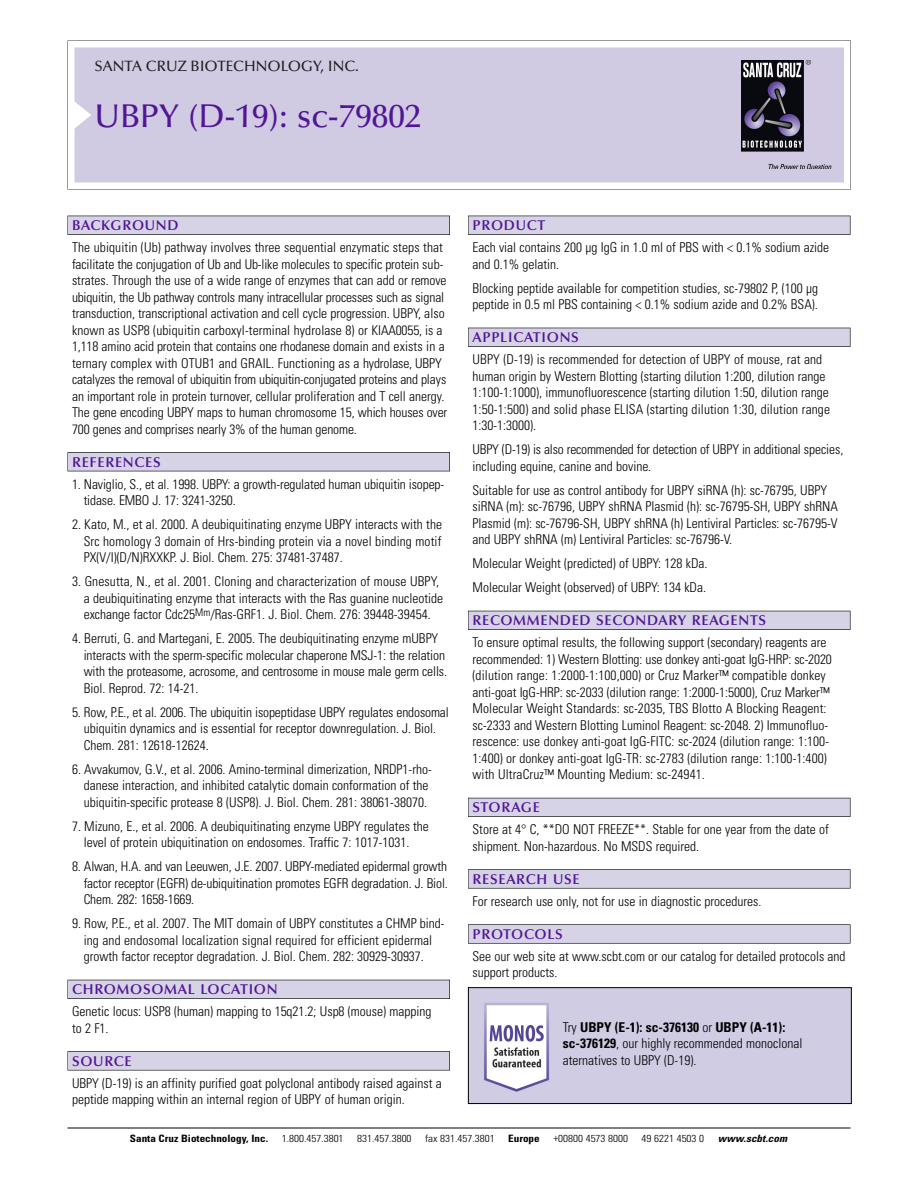
<style>
.page{position:relative;width:918px;height:1188px;background:#fff}
.page>*{position:absolute;margin:0;border:0;box-sizing:border-box;transform-origin:0 0}
.t1{font:500 33px "Optima";color:#511695}
.t2{font:500 15px "Optima";color:#231f20}
.t3{font:600 14.25px "Optima";letter-spacing:.05em;color:#511695}
.t4{font:300 condensed 13.5px/16.5px "Univers";color:#000}
.t5{font:300 condensed 10.2px "Univers";color:#000;scale:1.1 1}
.t6{font:700 condensed 10.2px "Univers";color:#000;scale:1.1 1}
.t7{font:italic 700 condensed 10.2px "Univers";letter-spacing:.005em;color:#000;scale:1.1 1}
.s1{font-weight:700}
</style>
<div class="page">
<svg style="left:68px;top:40px;width:783px;height:149px"></svg>
<div style="left:74px;top:47px;width:770px;height:135px;background:#d1cae3"></div>
<img style="left:741px;top:60px;width:90px;height:108px">
<div style="left:68px;top:216px;width:382px;height:19px;background:#525155"></div>
<div style="left:68px;top:216px;width:381px;height:18px;background:#d7d3e7"></div>
<div style="left:68px;top:452px;width:382px;height:19px;background:#525155"></div>
<div style="left:68px;top:453px;width:381px;height:18px;background:#d7d3e7"></div>
<div style="left:68px;top:980px;width:382px;height:19px;background:#525158"></div>
<div style="left:68px;top:980px;width:381px;height:18px;background:#d7d3e7"></div>
<div style="left:68px;top:1051px;width:382px;height:19px;background:#575759"></div>
<div style="left:68px;top:1052px;width:381px;height:18px;background:#d7d3e7"></div>
<div style="left:468px;top:216px;width:382px;height:19px;background:#525155"></div>
<div style="left:468px;top:216px;width:382px;height:18px;background:#d7d3e7"></div>
<div style="left:468px;top:328px;width:382px;height:19px;background:#515055"></div>
<div style="left:468px;top:328px;width:382px;height:18px;background:#d7d3e7"></div>
<div style="left:468px;top:611px;width:382px;height:19px;background:#525158"></div>
<div style="left:468px;top:611px;width:382px;height:18px;background:#d7d3e7"></div>
<div style="left:468px;top:798px;width:382px;height:19px;background:#54535a"></div>
<div style="left:468px;top:798px;width:382px;height:18px;background:#d7d3e7"></div>
<svg style="left:468px;top:869px;width:382px;height:20px"></svg>
<div style="left:468px;top:870px;width:382px;height:18px;background:#d7d3e7"></div>
<div style="left:468px;top:924px;width:382px;height:20px;background:#666667"></div>
<div style="left:468px;top:925px;width:382px;height:18px;background:#d7d3e7"></div>
<hr style="left:68px;top:1128px;width:782px;height:1px;background:#000">
<img style="left:470px;top:989px;width:380px;height:113px">
<div style="left:468px;top:987px;width:384px;height:117px;border:1px solid #000"></div>
<p class="t2" style="left:94px;top:61px;width:266px">SANTA CRUZ BIOTECHNOLOGY, INC.</p>
<h1 class="t1" style="left:94px;top:103px;width:328px">UBPY (D-19): sc-79802</h1>
<p class="t3" style="left:72px;top:219px;width:108px">BACKGROUND</p>
<p class="t4" style="left:72px;top:240px;width:377px">The ubiquitin (Ub) pathway involves three sequential enzymatic steps that facilitate the conjugation of Ub and Ub-like molecules to specific protein sub&shy;strates. Through the use of a wide range of enzymes that can add or remove ubiquitin, the Ub pathway controls many intracellular processes such as signal transduction, transcriptional activation and cell cycle progression. UBPY, also known as USP8 (ubiquitin carboxyl-terminal hydrolase 8) or KIAA0055, is a 1,118 amino acid protein that contains one rhodanese domain and exists in a ternary complex with OTUB1 and GRAIL. Functioning as a hydrolase, UBPY catalyzes the removal of ubiquitin from ubiquitin-conjugated proteins and plays an important role in protein turnover, cellular proliferation and T cell anergy.<br>The gene encoding UBPY maps to human chromosome 15, which houses over 700 genes and comprises nearly 3% of the human genome.</p>
<p class="t3" style="left:72px;top:456px;width:90px">REFERENCES</p>
<p class="t4" style="left:84px;top:477px;width:362px;text-indent:-12px">1. Naviglio, S., et al. 1998. UBPY: a growth-regulated human ubiquitin isopep&shy;tidase. EMBO J. 17: 3241-3250.</p>
<p class="t4" style="left:84px;top:517px;width:360px;text-align:justify;text-indent:-12px">2. Kato, M., et al. 2000. A deubiquitinating enzyme UBPY interacts with the Src homology 3 domain of Hrs-binding protein via a novel binding motif PX(V/I)(D/N)RXXKP. J. Biol. Chem. 275: 37481-37487.</p>
<p class="t4" style="left:84px;top:574px;width:361px;text-indent:-12px">3. Gnesutta, N., et al. 2001. Cloning and characterization of mouse UBPY, a deubiquitinating enzyme that interacts with the Ras guanine nucleotide exchange factor Cdc25<sup>Mm</sup>/Ras-GRF1. J. Biol. Chem. 276: 39448-39454.</p>
<p class="t4" style="left:84px;top:631px;width:365px;text-indent:-12px">4. Berruti, G. and Martegani, E. 2005. The deubiquitinating enzyme mUBPY interacts with the sperm-specific molecular chaperone MSJ-1: the relation with the proteasome, acrosome, and centrosome in mouse male germ cells.<br>Biol. Reprod. 72: 14-21.</p>
<p class="t4" style="left:84px;top:705px;width:367px;text-indent:-12px">5. Row, P.E., et al. 2006. The ubiquitin isopeptidase UBPY regulates endosomal ubiquitin dynamics and is essential for receptor downregulation. J. Biol.<br>Chem. 281: 12618-12624.</p>
<p class="t4" style="left:84px;top:762px;width:350px;text-indent:-12px">6. Avvakumov, G.V., et al. 2006. Amino-terminal dimerization, NRDP1-rho&shy;danese interaction, and inhibited catalytic domain conformation of the ubiquitin-specific protease 8 (USP8). J. Biol. Chem. 281: 38061-38070.</p>
<p class="t4" style="left:72px;top:819px;width:358px;text-align:center">7. Mizuno, E., et al. 2006. A deubiquitinating enzyme UBPY regulates the level of protein ubiquitination on endosomes. Traffic 7: 1017-1031.</p>
<p class="t4" style="left:84px;top:859px;width:366px;text-align:justify;text-indent:-12px">8. Alwan, H.A. and van Leeuwen, J.E. 2007. UBPY-mediated epidermal growth factor receptor (EGFR) de-ubiquitination promotes EGFR degradation. J. Biol.<br>Chem. 282: 1658-1669.</p>
<p class="t4" style="left:84px;top:916px;width:363px;text-indent:-12px">9. Row, P.E., et al. 2007. The MIT domain of UBPY constitutes a CHMP bind&shy;ing and endosomal localization signal required for efficient epidermal growth factor receptor degradation. J. Biol. Chem. 282: 30929-30937.</p>
<p class="t3" style="left:72px;top:984px;width:207px">CHROMOSOMAL LOCATION</p>
<p class="t4" style="left:72px;top:1004px;width:361px">Genetic locus: USP8 (human) mapping to 15q21.2; Usp8 (mouse) mapping to 2 F1.</p>
<p class="t3" style="left:72px;top:1055px;width:61px">SOURCE</p>
<p class="t4" style="left:72px;top:1076px;width:371px">UBPY (D-19) is an affinity purified goat polyclonal antibody raised against a peptide mapping within an internal region of UBPY of human origin.</p>
<p class="t3" style="left:473px;top:219px;width:74px">PRODUCT</p>
<p class="t4" style="left:473px;top:240px;width:358px">Each vial contains 200 µg IgG in 1.0 ml of PBS with &lt; 0.1% sodium azide and 0.1% gelatin.</p>
<p class="t4" style="left:473px;top:281px;width:347px">Blocking peptide available for competition studies, sc-79802 P, (100 µg peptide in 0.5 ml PBS containing &lt; 0.1% sodium azide and 0.2% BSA).</p>
<p class="t3" style="left:473px;top:332px;width:108px">APPLICATIONS</p>
<p class="t4" style="left:473px;top:352px;width:359px">UBPY (D-19) is recommended for detection of UBPY of mouse, rat and human origin by Western Blotting (starting dilution 1:200, dilution range 1:100-1:1000), immunofluorescence (starting dilution 1:50, dilution range 1:50-1:500) and solid phase ELISA (starting dilution 1:30, dilution range 1:30-1:3000).</p>
<p class="t4" style="left:473px;top:442px;width:372px">UBPY (D-19) is also recommended for detection of UBPY in additional species, including equine, canine and bovine.</p>
<p class="t4" style="left:473px;top:483px;width:367px">Suitable for use as control antibody for UBPY siRNA (h): sc-76795, UBPY siRNA (m): sc-76796, UBPY shRNA Plasmid (h): sc-76795-SH, UBPY shRNA Plasmid (m): sc-76796-SH, UBPY shRNA (h) Lentiviral Particles: sc-76795-V and UBPY shRNA (m) Lentiviral Particles: sc-76796-V.</p>
<p class="t4" style="left:473px;top:553px;width:237px;line-height:24px">Molecular Weight (predicted) of UBPY: 128 kDa.<br>Molecular Weight (observed) of UBPY: 134 kDa.</p>
<p class="t3" style="left:473px;top:615px;width:295px">RECOMMENDED SECONDARY REAGENTS</p>
<p class="t4" style="left:473px;top:635px;width:361px">To ensure optimal results, the following support (secondary) reagents are recommended: 1) Western Blotting: use donkey anti-goat IgG-HRP: sc-2020 (dilution range: 1:2000-1:100,000) or Cruz Marker™ compatible donkey anti-goat IgG-HRP: sc-2033 (dilution range: 1:2000-1:5000), Cruz Marker™ Molecular Weight Standards: sc-2035, TBS Blotto A Blocking Reagent: sc-2333 and Western Blotting Luminol Reagent: sc-2048. 2) Immunofluo&shy;rescence: use donkey anti-goat IgG-FITC: sc-2024 (dilution range: 1:100- 1:400) or donkey anti-goat IgG-TR: sc-2783 (dilution range: 1:100-1:400) with UltraCruz™ Mounting Medium: sc-24941.</p>
<p class="t3" style="left:473px;top:802px;width:69px">STORAGE</p>
<p class="t4" style="left:473px;top:822px;width:358px">Store at 4° C, **DO NOT FREEZE**. Stable for one year from the date of shipment. Non-hazardous. No MSDS required.</p>
<p class="t3" style="left:473px;top:873px;width:109px">RESEARCH USE</p>
<p class="t4" style="left:473px;top:894px;width:290px">For research use only, not for use in diagnostic procedures.</p>
<p class="t3" style="left:473px;top:928px;width:92px">PROTOCOLS</p>
<p class="t4" style="left:473px;top:949px;width:375px">See our web site at www.scbt.com or our catalog for detailed protocols and support products.</p>
<p class="t4" style="left:563px;top:1020px;width:241px">Try <span class="s1">UBPY (E-1): sc-376130</span> or <span class="s1">UBPY (A-11): sc-376129</span>, our highly recommended monoclonal aternatives to UBPY (D-19).</p>
<p class="t6" style="left:130px;top:1135px;width:127px">Santa Cruz Biotechnology, Inc.</p>
<p class="t5" style="left:282px;top:1135px;width:58px">1.800.457.3801</p>
<p class="t5" style="left:357px;top:1135px;width:51px">831.457.3800</p>
<p class="t5" style="left:425px;top:1135px;width:65px">fax 831.457.3801</p>
<p class="t6" style="left:508px;top:1135px;width:30px">Europe</p>
<p class="t5" style="left:553px;top:1135px;width:69px">+00800 4573 8000</p>
<p class="t5" style="left:642px;top:1135px;width:58px">49 6221 4503 0</p>
<p class="t7" style="left:718px;top:1135px;width:64px">www.scbt.com</p>
</div>
